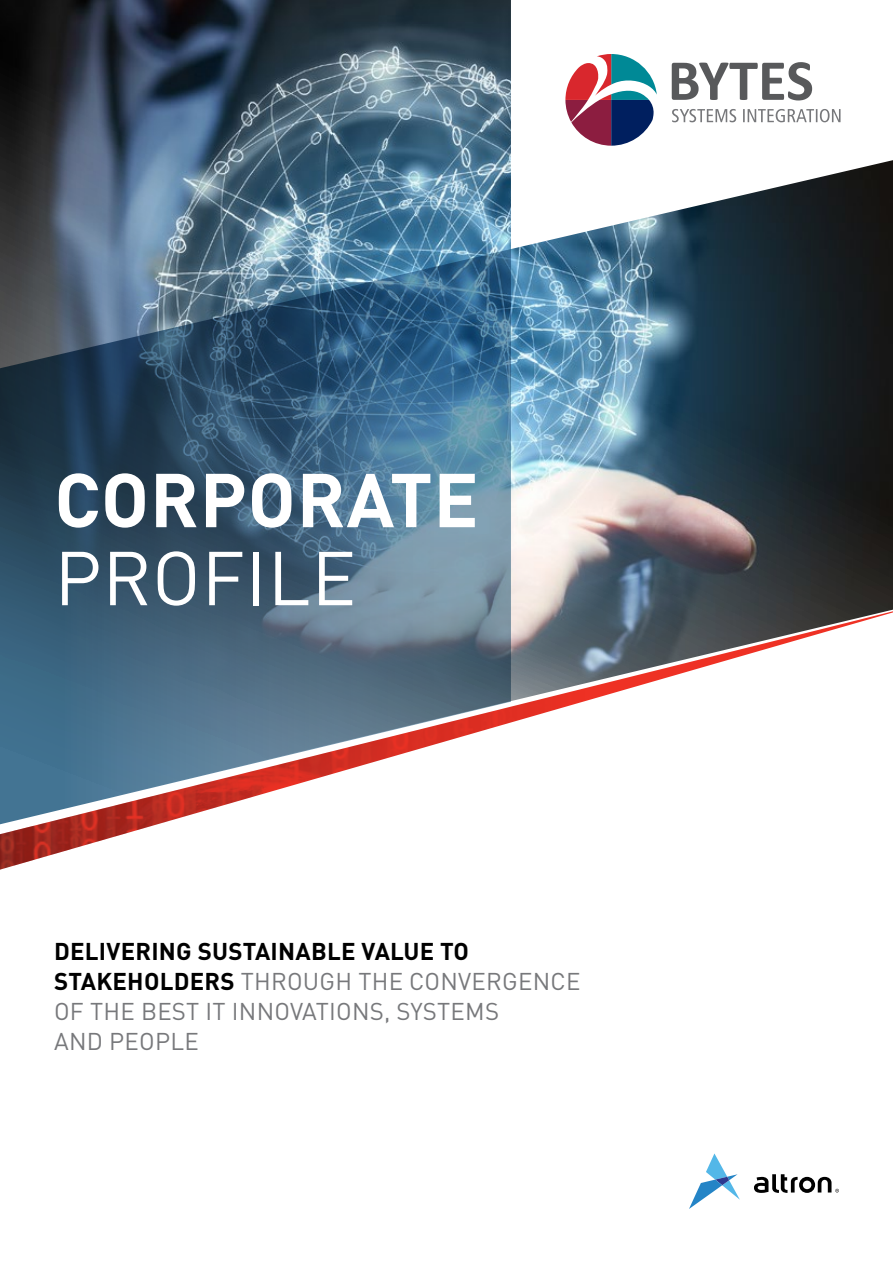
<style>
.page{position:relative;width:893px;height:1263px;background:#fff}
.page>*{position:absolute;margin:0;border:0;box-sizing:border-box;transform-origin:0 0}
.t1{font:700 75px "DIN Pro";letter-spacing:.01em;color:#fff}
.t2{font:75px "DIN Pro";letter-spacing:.01em;color:#fff}
.t3{font:24px/30px "DIN Pro";letter-spacing:.01em;color:#77787b}
.s1{font-weight:700;color:#000}
</style>
<div class="page">
<img style="left:0;top:0;width:893px;height:611px">
<svg style="left:0;top:249px;width:511px;height:362px;background:#40627b"></svg>
<svg style="left:565px;top:54px;width:92px;height:92px"></svg>
<svg style="left:672px;top:109px;width:168px;height:13px"></svg>
<svg style="left:672px;top:62px;width:140px;height:38px"></svg>
<svg style="left:754px;top:1174px;width:85px;height:19px"></svg>
<svg style="left:689px;top:1153px;width:51px;height:56px"></svg>
<svg style="left:646px;top:611px;width:247px;height:73px"></svg>
<img style="left:0;top:611px;width:646px;height:259px">
<h1 class="t1" style="left:54px;top:438px;width:426px">CORPORATE</h1>
<h1 class="t2" style="left:54px;top:519px;width:303px">PROFILE</h1>
<p class="t3" style="left:54px;top:934px;width:528px"><span class="s1">DELIVERING SUSTAINABLE VALUE TO<br>STAKEHOLDERS</span> THROUGH THE CONVERGENCE<br>OF THE BEST IT INNOVATIONS, SYSTEMS<br>AND PEOPLE</p>
</div>
